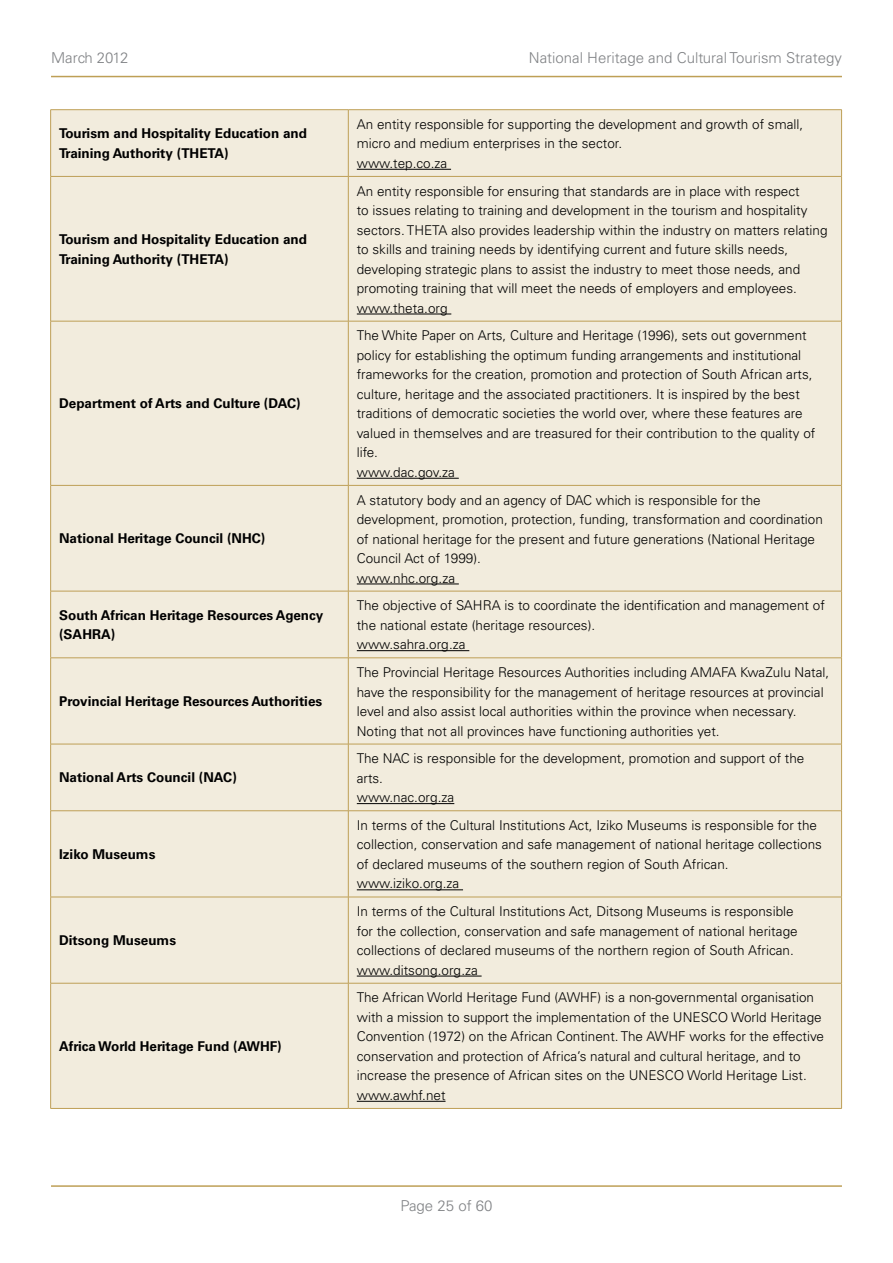
<style>
.page{position:relative;width:893px;height:1263px;background:#fff}
.page>*{position:absolute;margin:0;border:0;box-sizing:border-box;transform-origin:0 0}
.t1{font:300 15px "Univers";color:#808285}
.t2{font:300 13.5px/19.5px "Univers";color:#000}
.t3{font:700 13.5px/19.5px "Univers";color:#000}
</style>
<div class="page">
<hr style="left:51px;top:76px;width:791px;height:1px;background:#be9f56">
<hr style="left:51px;top:1185px;width:791px;height:2px;background:#be9f56">
<div style="left:51px;top:110px;width:790px;height:998px;background:#f2ecdd"></div>
<hr style="left:50px;top:109px;width:298px;height:1px;background:#be9f56">
<hr style="left:50px;top:110px;width:1px;height:66px;background:#be9f56">
<hr style="left:348px;top:109px;width:494px;height:1px;background:#be9f56">
<hr style="left:348px;top:110px;width:1px;height:66px;background:#be9f56">
<hr style="left:841px;top:110px;width:1px;height:66px;background:#be9f56">
<hr style="left:50px;top:176px;width:298px;height:1px;background:#be9f56">
<hr style="left:50px;top:177px;width:1px;height:144px;background:#be9f56">
<hr style="left:348px;top:176px;width:494px;height:1px;background:#be9f56">
<hr style="left:348px;top:177px;width:1px;height:144px;background:#be9f56">
<hr style="left:841px;top:177px;width:1px;height:144px;background:#be9f56">
<hr style="left:50px;top:321px;width:298px;height:1px;background:#be9f56">
<hr style="left:50px;top:321px;width:1px;height:164px;background:#be9f56">
<hr style="left:348px;top:321px;width:494px;height:1px;background:#be9f56">
<hr style="left:348px;top:321px;width:1px;height:164px;background:#be9f56">
<hr style="left:841px;top:321px;width:1px;height:164px;background:#be9f56">
<hr style="left:50px;top:485px;width:298px;height:1px;background:#be9f56">
<hr style="left:50px;top:486px;width:1px;height:105px;background:#be9f56">
<hr style="left:348px;top:485px;width:494px;height:1px;background:#be9f56">
<hr style="left:348px;top:486px;width:1px;height:105px;background:#be9f56">
<hr style="left:841px;top:486px;width:1px;height:105px;background:#be9f56">
<hr style="left:50px;top:591px;width:298px;height:1px;background:#be9f56">
<hr style="left:50px;top:591px;width:1px;height:67px;background:#be9f56">
<hr style="left:348px;top:591px;width:494px;height:1px;background:#be9f56">
<hr style="left:348px;top:591px;width:1px;height:67px;background:#be9f56">
<hr style="left:841px;top:591px;width:1px;height:67px;background:#be9f56">
<hr style="left:50px;top:657px;width:298px;height:1px;background:#be9f56">
<hr style="left:50px;top:658px;width:1px;height:86px;background:#be9f56">
<hr style="left:348px;top:657px;width:494px;height:1px;background:#be9f56">
<hr style="left:348px;top:658px;width:1px;height:86px;background:#be9f56">
<hr style="left:841px;top:658px;width:1px;height:86px;background:#be9f56">
<hr style="left:50px;top:744px;width:298px;height:1px;background:#be9f56">
<hr style="left:50px;top:744px;width:1px;height:66px;background:#be9f56">
<hr style="left:348px;top:744px;width:494px;height:1px;background:#be9f56">
<hr style="left:348px;top:744px;width:1px;height:66px;background:#be9f56">
<hr style="left:841px;top:744px;width:1px;height:66px;background:#be9f56">
<hr style="left:50px;top:810px;width:298px;height:1px;background:#be9f56">
<hr style="left:50px;top:811px;width:1px;height:86px;background:#be9f56">
<hr style="left:348px;top:810px;width:494px;height:1px;background:#be9f56">
<hr style="left:348px;top:811px;width:1px;height:86px;background:#be9f56">
<hr style="left:841px;top:811px;width:1px;height:86px;background:#be9f56">
<hr style="left:50px;top:897px;width:298px;height:1px;background:#be9f56">
<hr style="left:50px;top:897px;width:1px;height:86px;background:#be9f56">
<hr style="left:348px;top:897px;width:494px;height:1px;background:#be9f56">
<hr style="left:348px;top:897px;width:1px;height:86px;background:#be9f56">
<hr style="left:841px;top:897px;width:1px;height:86px;background:#be9f56">
<hr style="left:50px;top:983px;width:298px;height:1px;background:#be9f56">
<hr style="left:50px;top:983px;width:1px;height:125px;background:#be9f56">
<hr style="left:348px;top:983px;width:494px;height:1px;background:#be9f56">
<hr style="left:348px;top:983px;width:1px;height:125px;background:#be9f56">
<hr style="left:841px;top:983px;width:1px;height:125px;background:#be9f56">
<hr style="left:50px;top:1108px;width:298px;height:1px;background:#be9f56">
<hr style="left:348px;top:1108px;width:494px;height:1px;background:#be9f56">
<hr style="left:357px;top:169px;width:94px;height:1px;background:#000">
<hr style="left:357px;top:314px;width:94px;height:1px;background:#000">
<hr style="left:357px;top:478px;width:102px;height:1px;background:#000">
<hr style="left:357px;top:584px;width:102px;height:1px;background:#000">
<hr style="left:357px;top:650px;width:112px;height:1px;background:#000">
<hr style="left:357px;top:803px;width:97px;height:1px;background:#000">
<hr style="left:357px;top:889px;width:106px;height:1px;background:#000">
<hr style="left:357px;top:976px;width:125px;height:1px;background:#000">
<hr style="left:357px;top:1101px;width:89px;height:1px;background:#000">
<p class="t1" style="left:51px;top:49px;width:79px">March 2012</p>
<p class="t1" style="left:529px;top:49px;width:315px">National Heritage and Cultural Tourism Strategy</p>
<p class="t3" style="left:59px;top:124px;width:249px">Tourism and Hospitality Education and<br>Training Authority (THETA)</p>
<p class="t2" style="left:357px;top:114px;width:448px">An entity responsible for supporting the development and growth of small, micro and medium enterprises in the sector.<br>www.tep.co.za</p>
<p class="t3" style="left:59px;top:230px;width:249px">Tourism and Hospitality Education and<br>Training Authority (THETA)</p>
<p class="t3" style="left:59px;top:394px;width:243px">Department of Arts and Culture (DAC)</p>
<p class="t3" style="left:59px;top:529px;width:208px">National Heritage Council (NHC)</p>
<p class="t2" style="left:357px;top:181px;width:472px">An entity responsible for ensuring that standards are in place with respect<br>to issues relating to training and development in the tourism and hospitality sectors. THETA also provides leadership within the industry on matters relating to skills and training needs by identifying current and future skills needs, developing strategic plans to assist the industry to meet those needs, and promoting training that will meet the needs of employers and employees. www.theta.org</p>
<p class="t2" style="left:357px;top:326px;width:460px">The White Paper on Arts, Culture and Heritage (1996), sets out government policy for establishing the optimum funding arrangements and institutional frameworks for the creation, promotion and protection of South African arts, culture, heritage and the associated practitioners. It is inspired by the best traditions of democratic societies the world over, where these features are valued in themselves and are treasured for their contribution to the quality of life.<br>www.dac.gov.za</p>
<p class="t2" style="left:357px;top:490px;width:468px">A statutory body and an agency of DAC which is responsible for the development, promotion, protection, funding, transformation and coordination of national heritage for the present and future generations (National Heritage Council Act of 1999).<br>www.nhc.org.za</p>
<p class="t3" style="left:59px;top:605px;width:266px">South African Heritage Resources Agency (SAHRA)</p>
<p class="t2" style="left:357px;top:596px;width:470px">The objective of SAHRA is to coordinate the identification and management of the national estate (heritage resources).<br>www.sahra.org.za</p>
<p class="t3" style="left:59px;top:692px;width:265px">Provincial Heritage Resources Authorities</p>
<p class="t3" style="left:59px;top:768px;width:179px">National Arts Council (NAC)</p>
<p class="t3" style="left:59px;top:844px;width:98px">Iziko Museums</p>
<p class="t3" style="left:59px;top:931px;width:118px">Ditsong Museums</p>
<p class="t3" style="left:59px;top:1036px;width:224px">Africa World Heritage Fund (AWHF)</p>
<p class="t2" style="left:357px;top:662px;width:474px">The Provincial Heritage Resources Authorities including AMAFA KwaZulu Natal, have the responsibility for the management of heritage resources at provincial level and also assist local authorities within the province when necessary.<br>Noting that not all provinces have functioning authorities yet.</p>
<p class="t2" style="left:357px;top:749px;width:449px">The NAC is responsible for the development, promotion and support of the arts.<br>www.nac.org.za</p>
<p class="t2" style="left:357px;top:815px;width:467px">In terms of the Cultural Institutions Act, Iziko Museums is responsible for the collection, conservation and safe management of national heritage collections of declared museums of the southern region of South African. www.iziko.org.za</p>
<p class="t2" style="left:357px;top:902px;width:442px">In terms of the Cultural Institutions Act, Ditsong Museums is responsible for the collection, conservation and safe management of national heritage collections of declared museums of the northern region of South African. www.ditsong.org.za</p>
<p class="t2" style="left:357px;top:988px;width:469px">The African World Heritage Fund (AWHF) is a non-governmental organisation with a mission to support the implementation of the UNESCO World Heritage Convention (1972) on the African Continent. The AWHF works for the effective conservation and protection of Africa’s natural and cultural heritage, and to increase the presence of African sites on the UNESCO World Heritage List. www.awhf.net</p>
<p class="t1" style="left:400px;top:1197px;width:94px">Page 25 of 60</p>
</div>
